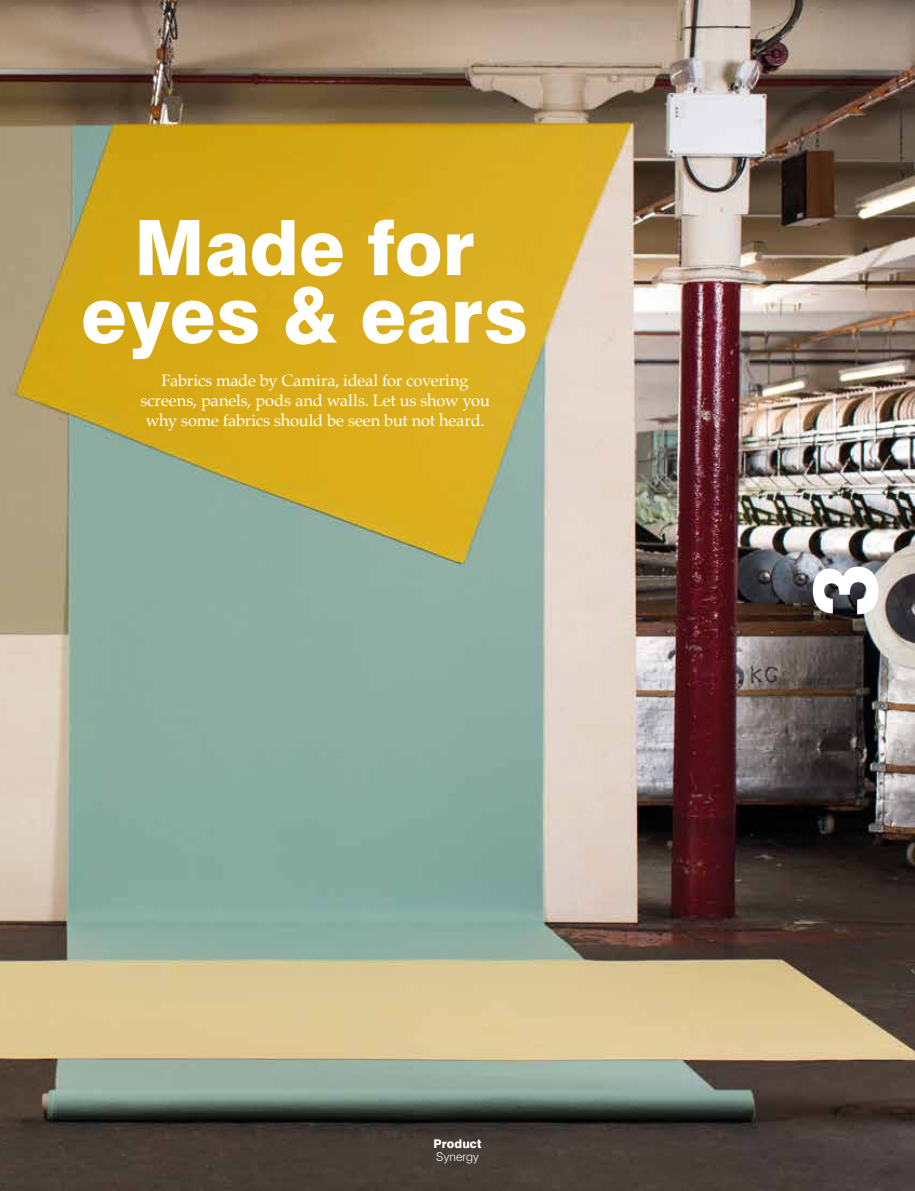
<style>
.page{position:relative;width:915px;height:1191px;background:#fff}
.page>*{position:absolute;margin:0;border:0;box-sizing:border-box;transform-origin:0 0}
.t1{font:800 90px "Swiss 721 BT";color:#fff}
.t2{font:800 76.5px/67.5px "Swiss 721 BT";color:#fff;text-align:center}
.t3{font:16.5px/19.8px "Palatino";letter-spacing:-.015em;color:#fff;text-align:center}
.t4{font:800 12px "Swiss 721 BT";letter-spacing:.005em;color:#fff}
.t5{font:300 12px "Swiss 721 BT";letter-spacing:.01em;color:#fff}
</style>
<div class="page">
<img style="left:0;top:0;width:914px;height:1191px">
<h2 class="t2" style="left:81px;top:213px;width:448px">Made for eyes &amp; ears</h2>
<p class="t3" style="left:140px;top:370px;width:351px">Fabrics made by Camira, ideal for covering screens, panels, pods and walls. Let us show you why some fabrics should be seen but not heard.</p>
<p class="t4" style="left:433px;top:1136px;width:49px">Product</p>
<p class="t5" style="left:436px;top:1149px;width:44px">Synergy</p>
<h1 class="t1" style="left:789px;top:617px;width:55px;rotate:-90deg">3</h1>
</div>
